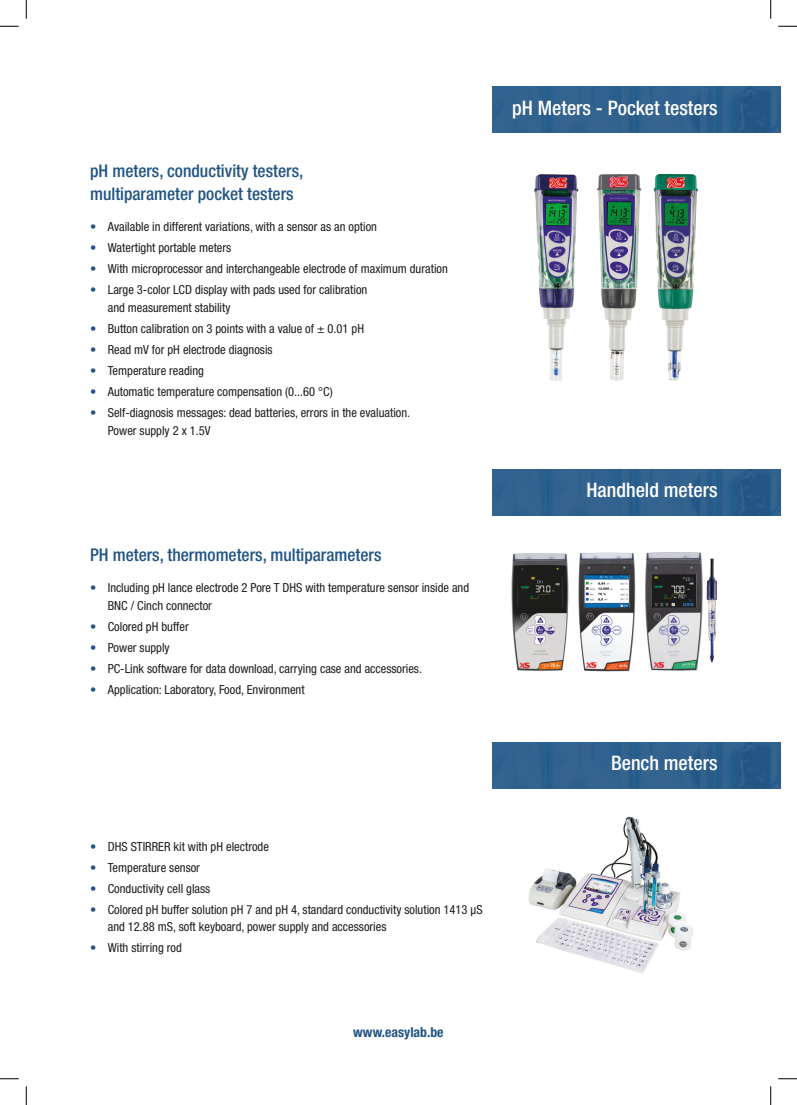
<style>
.page{position:relative;width:797px;height:1105px;background:#fff}
.page>*{position:absolute;margin:0;border:0;box-sizing:border-box;transform-origin:0 0}
.t1{font:500 condensed 20px "Helvetica Neue";color:#fff}
.Tussentitel{font:500 condensed 17.5px/22.5px "Helvetica Neue";color:#215484}
.t2{font:700 condensed 13.75px "Helvetica Neue";color:#215484}
.t3{font:condensed 12.5px/17.5px "Helvetica Neue";color:#1d1d1b}
.s1{color:#215484}
</style>
<div class="page">
<img style="left:492px;top:86px;width:289px;height:47px">
<img style="left:492px;top:469px;width:289px;height:46px">
<img style="left:529px;top:816px;width:164px;height:157px">
<img style="left:597px;top:174px;width:45px;height:207px">
<img style="left:534px;top:174px;width:45px;height:207px">
<img style="left:653px;top:174px;width:45px;height:207px">
<img style="left:511px;top:553px;width:58px;height:118px">
<img style="left:578px;top:552px;width:58px;height:120px">
<img style="left:645px;top:552px;width:71px;height:119px">
<img style="left:492px;top:742px;width:289px;height:46px">
<svg style="left:0;top:25px;width:19px;height:2px"></svg>
<svg style="left:778px;top:25px;width:19px;height:2px"></svg>
<svg style="left:0;top:1078px;width:19px;height:1px"></svg>
<svg style="left:778px;top:1078px;width:19px;height:1px"></svg>
<svg style="left:25px;top:0;width:2px;height:19px"></svg>
<svg style="left:25px;top:1086px;width:2px;height:19px"></svg>
<svg style="left:770px;top:0;width:1px;height:19px"></svg>
<svg style="left:770px;top:1086px;width:1px;height:19px"></svg>
<p class="Tussentitel" style="left:90px;top:159px;width:215px">pH meters, conductivity testers, multiparameter pocket testers</p>
<p class="t3" style="left:90px;top:218px;width:288px"><span class="s1">•</span> Available in different variations, with a sensor as an option</p>
<p class="t3" style="left:90px;top:239px;width:143px"><span class="s1">•</span> Watertight portable meters</p>
<p class="t3" style="left:90px;top:260px;width:359px"><span class="s1">•</span> With microprocessor and interchangeable electrode of maximum duration</p>
<p class="t3" style="left:108px;top:281px;width:261px;text-indent:-18px"><span class="s1">•</span> Large 3-color LCD display with pads used for calibration and measurement stability</p>
<p class="t3" style="left:90px;top:320px;width:275px"><span class="s1">•</span> Button calibration on 3 points with a value of ± 0.01 pH</p>
<p class="t3" style="left:90px;top:341px;width:184px"><span class="s1">•</span> Read mV for pH electrode diagnosis</p>
<p class="t3" style="left:90px;top:362px;width:115px"><span class="s1">•</span> Temperature reading</p>
<p class="t3" style="left:90px;top:383px;width:244px"><span class="s1">•</span> Automatic temperature compensation (0...60 °C)</p>
<p class="t3" style="left:108px;top:404px;width:304px;text-indent:-18px"><span class="s1">•</span> Self-diagnosis messages: dead batteries, errors in the evaluation.<br>Power supply 2 x 1.5V</p>
<p class="Tussentitel" style="left:90px;top:543px;width:293px">PH meters, thermometers, multiparameters</p>
<p class="t3" style="left:108px;top:579px;width:363px;text-indent:-18px"><span class="s1">•</span> Including pH lance electrode 2 Pore T DHS with temperature sensor inside and<br>BNC / Cinch connector</p>
<p class="t3" style="left:90px;top:618px;width:100px"><span class="s1">•</span> Colored pH buffer</p>
<p class="t3" style="left:90px;top:639px;width:81px"><span class="s1">•</span> Power supply</p>
<p class="t3" style="left:90px;top:660px;width:333px"><span class="s1">•</span> PC-Link software for data download, carrying case and accessories.</p>
<p class="t3" style="left:90px;top:681px;width:216px"><span class="s1">•</span> Application: Laboratory, Food, Environment</p>
<p class="t3" style="left:90px;top:837px;width:180px"><span class="s1">•</span> DHS STIRRER kit with pH electrode</p>
<p class="t3" style="left:90px;top:858px;width:111px"><span class="s1">•</span> Temperature sensor</p>
<p class="t3" style="left:90px;top:879px;width:122px"><span class="s1">•</span> Conductivity cell glass</p>
<p class="t3" style="left:108px;top:900px;width:376px;text-indent:-18px"><span class="s1">•</span> Colored pH buffer solution pH 7 and pH 4, standard conductivity solution 1413 μS and 12.88 mS, soft keyboard, power supply and accessories</p>
<p class="t3" style="left:90px;top:939px;width:93px"><span class="s1">•</span> With stirring rod</p>
<p class="t2" style="left:353px;top:1024px;width:92px">www.easylab.be</p>
<p class="t1" style="left:512px;top:96px;width:207px">pH Meters - Pocket testers</p>
<p class="t1" style="left:586px;top:478px;width:133px">Handheld meters</p>
<p class="t1" style="left:611px;top:751px;width:108px">Bench meters</p>
</div>
